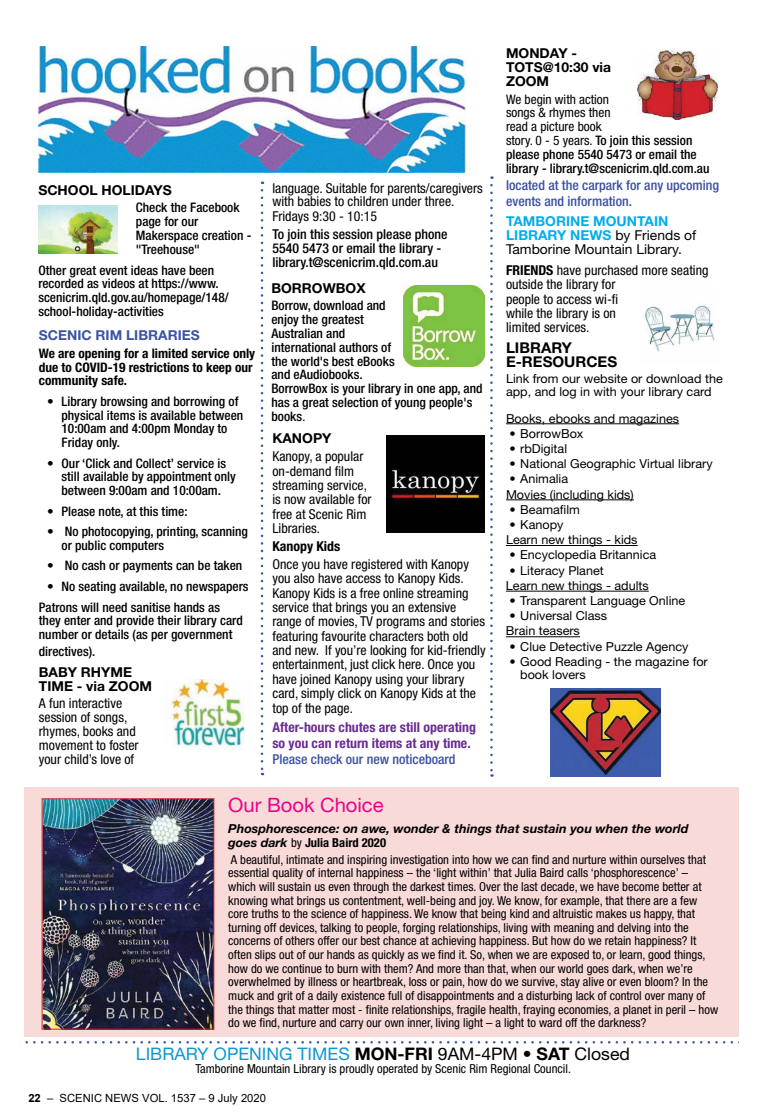
<style>
.page{position:relative;width:762px;height:1117px;background:#fff}
.page>*{position:absolute;margin:0;border:0;box-sizing:border-box;transform-origin:0 0}
.t1{font:19.75px "Helvetica Neue LT Std";color:#ec008c}
.t2{font:17.38px "Helvetica Neue LT Std";color:#0e97d4}
.t3{font:700 14.88px/13.6px "Helvetica Neue LT Std";color:#000}
.t4{font:condensed 13.62px/14.4px "Helvetica Neue LT Std";color:#000}
.t5{font:700 condensed 13.62px/16.1px "Helvetica Neue LT Std";color:#6a2c91}
.t6{font:500 condensed 13.62px/14.4px "Helvetica Neue LT Std";color:#000}
.t7{font:700 13.62px/13.9px "Helvetica Neue LT Std";color:#000}
.t8{font:13.62px/13.6px "Helvetica Neue LT Std";color:#000}
.t9{font:500 condensed 13.62px/16.1px "Helvetica Neue LT Std";color:#3950a2}
.t10{font:700 13.62px "Helvetica Neue LT Std";color:#3a53a4}
.t11{font:500 condensed 13.12px/13.9px "Helvetica Neue LT Std";color:#000}
.t12{font:700 condensed 13.12px/13.9px "Helvetica Neue LT Std";color:#000}
.t13{font:condensed 12.38px/13.6px "Helvetica Neue LT Std";color:#000}
.t14{font:12.38px/15.2px "Helvetica Neue LT Std";color:#000}
.t15{font:italic 700 12.38px/13.6px "Helvetica Neue LT Std";color:#000}
.t16{font:11.25px "Arial";color:#000}
.s1{font-weight:400;font-stretch:normal;font-size:12.38px}
.s2{font-weight:700;font-stretch:normal}
.s3{font-weight:700}
.s4{font-weight:500;color:#3950a2}
.s5{font-weight:400}
.s6{font-weight:700;color:#00aeef}
.s7{font-weight:400;font-style:normal;font-stretch:condensed}
.s8{font-style:normal;font-stretch:condensed}
.s9{font-weight:700;color:#000}
.s10{color:#000}
</style>
<div class="page">
<div style="left:25px;top:787px;width:714px;height:249px;background:#f8dad9"></div>
<hr style="left:506px;top:423px;width:173px;height:1px;background:#000">
<hr style="left:506px;top:499px;width:128px;height:1px;background:#000">
<hr style="left:506px;top:545px;width:131px;height:1px;background:#000">
<hr style="left:506px;top:590px;width:143px;height:1px;background:#000">
<hr style="left:506px;top:636px;width:74px;height:1px;background:#000">
<img style="left:44px;top:800px;width:168px;height:227px">
<div style="left:42px;top:798px;width:172px;height:231px;border:1px solid #d2232a"></div>
<img style="left:39px;top:46px;width:426px;height:126px">
<svg style="left:261px;top:190px;width:2px;height:585px"></svg>
<svg style="left:490px;top:185px;width:3px;height:591px"></svg>
<svg style="left:25px;top:1041px;width:714px;height:2px"></svg>
<img style="left:645px;top:305px;width:70px;height:47px">
<img style="left:169px;top:679px;width:76px;height:70px">
<img style="left:386px;top:436px;width:98px;height:96px">
<img style="left:550px;top:688px;width:110px;height:88px">
<img style="left:38px;top:206px;width:80px;height:47px">
<img style="left:638px;top:51px;width:79px;height:68px">
<img style="left:403px;top:285px;width:82px;height:81px">
<p class="t7" style="left:38px;top:182px;width:135px">SCHOOL HOLIDAYS</p>
<p class="t11" style="left:136px;top:200px;width:117px">Check the Facebook page for our<br>Makerspace creation - "Treehouse"</p>
<p class="t11" style="left:38px;top:263px;width:192px">Other great event ideas have been recorded as videos at https://www. scenicrim.qld.gov.au/homepage/148/ school-holiday-activities</p>
<p class="t10" style="left:39px;top:327px;width:162px">SCENIC RIM LIBRARIES</p>
<p class="t12" style="left:39px;top:346px;width:218px">We are opening for a limited service only due to COVID-19 restrictions to keep our community safe.</p>
<p class="t11" style="left:62px;top:394px;width:183px;text-indent:-14px">• Library browsing and borrowing of physical items is available between<br>10:00am and 4:00pm Monday to<br>Friday only.</p>
<p class="t11" style="left:62px;top:456px;width:176px;text-indent:-14px">• Our ‘Click and Collect’ service is still available by appointment only between 9:00am and 10:00am.</p>
<p class="t11" style="left:47px;top:503px;width:142px">• Please note, at this time:</p>
<p class="t11" style="left:62px;top:524px;width:188px;text-indent:-14px">• No photocopying, printing, scanning or public computers</p>
<p class="t11" style="left:47px;top:558px;width:197px">• No cash or payments can be taken</p>
<p class="t11" style="left:39px;top:576px;width:211px;line-height:20.6px;text-indent:8px">• No seating available, no newspapers<br>Patrons will need sanitise hands as</p>
<p class="t11" style="left:39px;top:613px;width:205px">they enter and provide their library card number or details (as per government</p>
<p class="t11" style="left:39px;top:644px;width:58px">directives).</p>
<p class="t7" style="left:39px;top:665px;width:115px">BABY RHYME<br>TIME - via ZOOM</p>
<p class="t4" style="left:39px;top:696px;width:101px;line-height:13.9px">A fun interactive session of songs, rhymes, books and movement to foster your child’s love of</p>
<p class="t4" style="left:272px;top:180px;width:212px">language. Suitable for parents/caregivers with babies to children under three.<br>Fridays 9:30 - 10:15</p>
<p class="t6" style="left:272px;top:226px;width:177px">To join this session please phone<br>5540 5473 or email the library - library.t@scenicrim.qld.com.au</p>
<p class="t7" style="left:271px;top:280px;width:96px">BORROWBOX</p>
<p class="t11" style="left:271px;top:298px;width:213px">Borrow, download and<br>enjoy the greatest<br>Australian and<br>international authors of<br>the world's best eBooks<br>and eAudiobooks.<br>BorrowBox is your library in one app, and has a great selection of young people's books<span class="s1">.</span></p>
<p class="t4" style="left:272px;top:429px;width:93px;line-height:17.9px"><span class="s2">KANOPY<br></span>Kanopy, a popular</p>
<p class="t4" style="left:272px;top:463px;width:101px">on-demand film streaming service, is now available for free at Scenic Rim<br>Libraries.</p>
<p class="t4" style="left:272px;top:537px;width:198px;line-height:17.9px"><span class="s3">Kanopy Kids<br></span>Once you have registered with Kanopy</p>
<p class="t4" style="left:272px;top:571px;width:215px">you also have access to Kanopy Kids.<br>Kanopy Kids is a free online streaming service that brings you an extensive range of movies, TV programs and stories featuring favourite characters both old and new. If you’re looking for kid-friendly entertainment, just click here. Once you have joined Kanopy using your library card, simply click on Kanopy Kids at the top of the page.</p>
<p class="t5" style="left:272px;top:718px;width:205px">After-hours chutes are still operating so you can return items at any time.<br><span class="s4">Please check our new noticeboard</span></p>
<p class="t7" style="left:506px;top:46px;width:107px">MONDAY -<br>TOTS@10:30 via<br>ZOOM</p>
<p class="t11" style="left:506px;top:92px;width:205px"><span class="s5">We begin with action<br>songs &amp; rhymes then<br>read a picture book<br>story. 0 - 5 years.</span> To join this session please phone 5540 5473 or email the library - library.t@scenicrim.qld.com.au</p>
<p class="t9" style="left:506px;top:176px;width:215px">located at the carpark for any upcoming events and information.</p>
<p class="t8" style="left:506px;top:214px;width:192px"><span class="s6">TAMBORINE MOUNTAIN<br>LIBRARY NEWS</span> by Friends of<br>Tamborine Mountain Library.</p>
<p class="t4" style="left:506px;top:263px;width:204px"><span class="s3">FRIENDS</span> have purchased more seating outside the library for<br>people to access wi-fi<br>while the library is on<br>limited services.</p>
<p class="t3" style="left:506px;top:340px;width:113px">LIBRARY<br>E-RESOURCES</p>
<p class="t14" style="left:506px;top:372px;width:218px;line-height:12.8px">Link from our website or download the app, and log in with your library card</p>
<p class="t14" style="left:506px;top:410px;width:175px">Books, ebooks and magazines</p>
<p class="t14" style="left:509px;top:425px;width:75px">• BorrowBox</p>
<p class="t14" style="left:509px;top:440px;width:59px">• rbDigital</p>
<p class="t14" style="left:509px;top:456px;width:205px">• National Geographic Virtual library</p>
<p class="t14" style="left:506px;top:471px;width:129px">• Animalia<br>Movies (including kids)</p>
<p class="t14" style="left:509px;top:501px;width:72px">• Beamafilm</p>
<p class="t14" style="left:506px;top:516px;width:133px">• Kanopy<br>Learn new things - kids</p>
<p class="t14" style="left:509px;top:547px;width:148px">• Encyclopedia Britannica</p>
<p class="t14" style="left:506px;top:562px;width:144px">• Literacy Planet<br>Learn new things - adults</p>
<p class="t14" style="left:509px;top:592px;width:177px">• Transparent Language Online</p>
<p class="t14" style="left:506px;top:608px;width:103px">• Universal Class<br>Brain teasers</p>
<p class="t14" style="left:509px;top:638px;width:180px">• Clue Detective Puzzle Agency</p>
<p class="t14" style="left:520px;top:654px;width:189px;line-height:12.8px;text-indent:-11px">• Good Reading - the magazine for book lovers</p>
<p class="t1" style="left:228px;top:793px;width:157px">Our Book Choice</p>
<p class="t15" style="left:228px;top:821px;width:462px">Phosphorescence: on awe, wonder &amp; things that sustain you when the world goes dark <span class="s7">by</span> <span class="s8">Julia Baird 2020</span></p>
<p class="t13" style="left:228px;top:852px;width:491px">A beautiful, intimate and inspiring investigation into how we can find and nurture within ourselves that essential quality of internal happiness – the ‘light within’ that Julia Baird calls ‘phosphorescence’ – which will sustain us even through the darkest times. Over the last decade, we have become better at knowing what brings us contentment, well-being and joy. We know, for example, that there are a few core truths to the science of happiness. We know that being kind and altruistic makes us happy, that turning off devices, talking to people, forging relationships, living with meaning and delving into the concerns of others offer our best chance at achieving happiness. But how do we retain happiness? It often slips out of our hands as quickly as we find it. So, when we are exposed to, or learn, good things, how do we continue to burn with them? And more than that, when our world goes dark, when we’re overwhelmed by illness or heartbreak, loss or pain, how do we survive, stay alive or even bloom? In the muck and grit of a daily existence full of disappointments and a disturbing lack of control over many of the things that matter most - finite relationships, fragile health, fraying economies, a planet in peril – how do we find, nurture and carry our own inner, living light – a light to ward off the darkness?</p>
<p class="t2" style="left:136px;top:1043px;width:496px">LIBRARY OPENING TIMES <span class="s9">MON-FRI</span> <span class="s10">9AM-4PM •</span> <span class="s9">SAT</span> <span class="s10">Closed</span></p>
<p class="t13" style="left:195px;top:1061px;width:377px">Tamborine Mountain Library is proudly operated by Scenic Rim Regional Council.</p>
<p class="t16" style="left:28px;top:1090px;width:239px"><span class="s3">22</span> – SCENIC NEWS VOL. 1537 – 9 July 2020</p>
</div>
